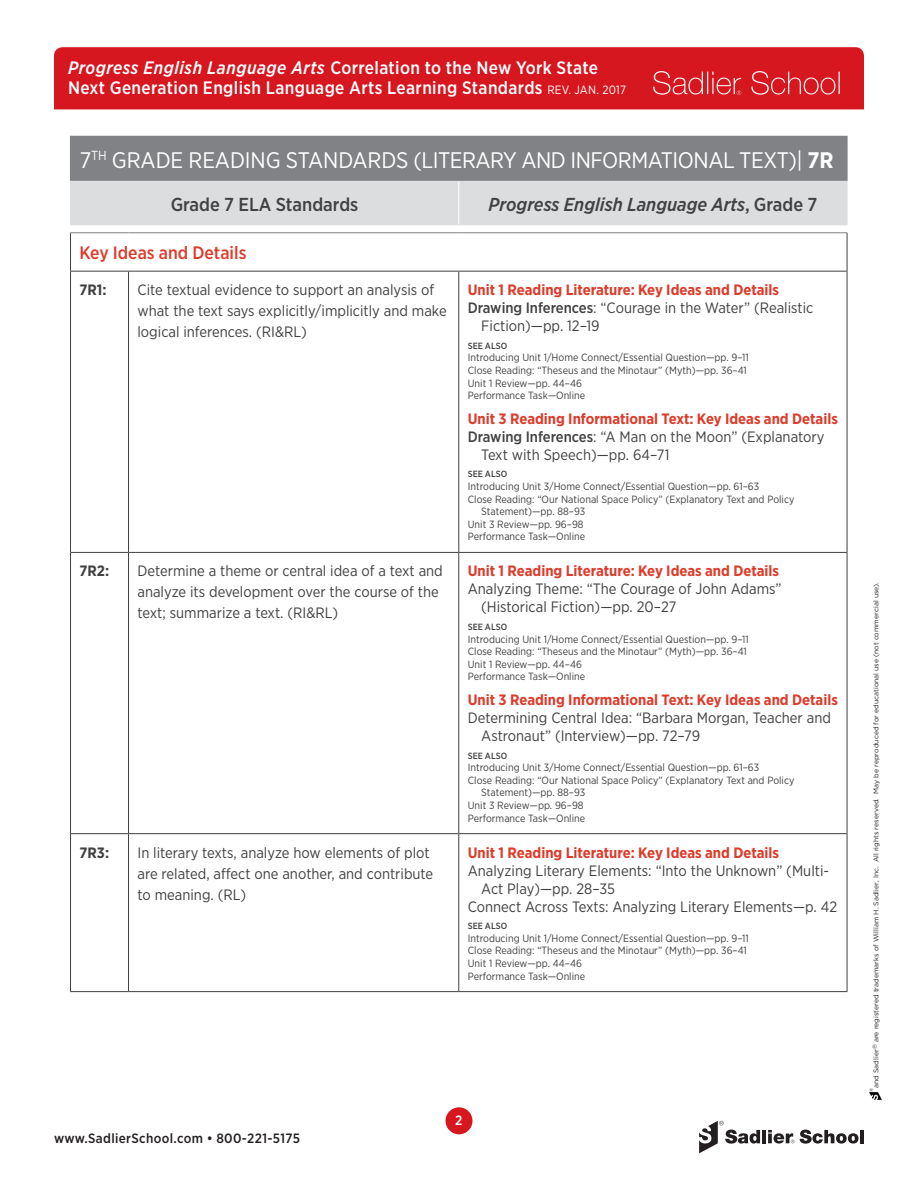
<style>
.page{position:relative;width:918px;height:1188px;background:#fff}
.page>*{position:absolute;margin:0;border:0;box-sizing:border-box;transform-origin:0 0}
.DOMAIN_PARAGRAPH{font:22.5px "Gotham Narrow";letter-spacing:-.02em;color:#fff}
.Table_header{font:italic 500 18.75px "Gotham Narrow";color:#414142}
.Table_header-2{font:500 18.75px "Gotham Narrow";color:#414142}
.t1{font:500 18px/19.8px "Gotham Narrow";letter-spacing:.02em;color:#fff}
.RED_CLUSTER{font:500 18px "Gotham Narrow";color:#dc3c2b}
.Citations{font:15px/21px "Gotham Narrow";color:#414142}
.Citation_Red_Head{font:700 15px "Gotham Narrow";color:#dc3c2b}
.Standard_Code{font:700 15px "Gotham Narrow";color:#414142}
.t2{font:500 13.5px "Gotham Narrow";letter-spacing:.025em;color:#231f20}
.t3{font:500 13.5px "Gotham Narrow";color:#fff}
.SEE_also_cites{font:10.5px/12.6px "Gotham Narrow";color:#414142}
.SEE_also{font:500 9px "Gotham Narrow";color:#414142}
.t4{font:6.9px "Gotham";color:#231f20}
.t5{font:4.8px "Gotham";color:#231f20}
.s1{font-style:italic}
.s2{font-weight:400;font-size:12px}
.s3{font-weight:700}
.s4{font-style:normal}
.s5{font-weight:500}
</style>
<div class="page">
<svg style="left:869px;top:1093px;width:13px;height:7px"></svg>
<svg style="left:699px;top:1121px;width:61px;height:32px"></svg>
<hr style="left:762px;top:1130px;width:4px;height:13px;background:#231f20">
<svg style="left:800px;top:1130px;width:59px;height:14px"></svg>
<hr style="left:860px;top:1130px;width:4px;height:13px;background:#231f20">
<svg style="left:768px;top:1130px;width:26px;height:14px"></svg>
<div style="left:446px;top:1107px;width:27px;height:27px;background:#d7171f;border-radius:50%"></div>
<div style="left:54px;top:47px;width:810px;height:62px;background:#d7171f"></div>
<svg style="left:653px;top:71px;width:88px;height:24px;background:#dd3f45"></svg>
<svg style="left:751px;top:71px;width:89px;height:24px;background:#dc3940"></svg>
<div style="left:71px;top:136px;width:776px;height:45px;background:#808285"></div>
<div style="left:71px;top:182px;width:776px;height:42px;background:#dcdddf"></div>
<hr style="left:846px;top:137px;width:2px;height:44px;background:#808285">
<hr style="left:70px;top:136px;width:59px;height:1px;background:#808285">
<hr style="left:70px;top:137px;width:1px;height:44px;background:#808285">
<hr style="left:459px;top:136px;width:389px;height:1px;background:#808285">
<hr style="left:70px;top:232px;width:59px;height:1px;background:#808285">
<hr style="left:129px;top:232px;width:330px;height:1px;background:#808285">
<hr style="left:459px;top:232px;width:388px;height:1px;background:#808285">
<hr style="left:70px;top:181px;width:59px;height:1px;background:#dcdddf">
<hr style="left:129px;top:181px;width:330px;height:1px;background:#dcdddf">
<hr style="left:459px;top:181px;width:389px;height:1px;background:#dcdddf">
<hr style="left:70px;top:182px;width:1px;height:42px;background:#dcdddf">
<hr style="left:847px;top:182px;width:1px;height:42px;background:#dcdddf">
<hr style="left:70px;top:224px;width:59px;height:1px;background:#dcdddf">
<hr style="left:129px;top:224px;width:330px;height:1px;background:#dcdddf">
<hr style="left:459px;top:224px;width:388px;height:1px;background:#dcdddf">
<hr style="left:458px;top:182px;width:1px;height:42px;background:#fff">
<hr style="left:70px;top:233px;width:1px;height:38px;background:#414142">
<hr style="left:847px;top:233px;width:1px;height:38px;background:#414142">
<hr style="left:70px;top:991px;width:59px;height:1px;background:#414142">
<hr style="left:70px;top:271px;width:59px;height:1px;background:#414142">
<hr style="left:70px;top:272px;width:1px;height:280px;background:#414142">
<hr style="left:71px;top:552px;width:58px;height:1px;background:#414142">
<hr style="left:70px;top:552px;width:1px;height:281px;background:#414142">
<hr style="left:70px;top:833px;width:58px;height:1px;background:#414142">
<hr style="left:70px;top:834px;width:1px;height:157px;background:#414142">
<hr style="left:128px;top:272px;width:1px;height:280px;background:#414142">
<hr style="left:128px;top:553px;width:1px;height:280px;background:#414142">
<hr style="left:128px;top:834px;width:1px;height:157px;background:#414142">
<hr style="left:129px;top:271px;width:330px;height:1px;background:#414142">
<hr style="left:458px;top:834px;width:1px;height:157px;background:#414142">
<hr style="left:847px;top:834px;width:1px;height:157px;background:#414142">
<hr style="left:129px;top:552px;width:329px;height:1px;background:#414142">
<hr style="left:128px;top:833px;width:331px;height:1px;background:#414142">
<hr style="left:129px;top:991px;width:330px;height:1px;background:#414142">
<hr style="left:459px;top:991px;width:388px;height:1px;background:#414142">
<hr style="left:459px;top:271px;width:388px;height:1px;background:#414142">
<hr style="left:458px;top:272px;width:1px;height:280px;background:#414142">
<hr style="left:847px;top:271px;width:1px;height:281px;background:#414142">
<hr style="left:458px;top:552px;width:389px;height:1px;background:#414142">
<hr style="left:458px;top:553px;width:1px;height:280px;background:#414142">
<hr style="left:847px;top:553px;width:1px;height:281px;background:#414142">
<hr style="left:459px;top:833px;width:388px;height:1px;background:#414142">
<h3 class="t1" style="left:68px;top:57px;width:560px"><span class="s1">Progress English Language Arts</span> Correlation to the New York State<br>Next Generation English Language Arts Learning Standards <span class="s2">REV. JAN. 2017</span></h3>
<p class="DOMAIN_PARAGRAPH" style="left:80px;top:146px;width:755px">7<sup>TH</sup> GRADE READING STANDARDS (LITERARY AND INFORMATIONAL TEXT)| <span class="s3">7R</span></p>
<p class="Table_header-2" style="left:171px;top:192px;width:189px">Grade 7 ELA Standards</p>
<p class="Table_header" style="left:489px;top:192px;width:330px">Progress English Language Arts<span class="s4">, Grade 7</span></p>
<p class="RED_CLUSTER" style="left:80px;top:241px;width:169px">Key Ideas and Details</p>
<p class="Standard_Code" style="left:80px;top:280px;width:29px">7R1:</p>
<p class="Citations" style="left:138px;top:279px;width:311px">Cite textual evidence to support an analysis of what the text says explicitly/implicitly and make logical inferences. (RI&amp;RL)</p>
<p class="Citation_Red_Head" style="left:468px;top:280px;width:313px">Unit 1 Reading Literature: Key Ideas and Details</p>
<p class="Citations" style="left:481px;top:299px;width:334px;line-height:18px;text-indent:-14px"><span class="s5">Drawing Inferences</span>: “Courage in the Water” (Realistic<br>Fiction)—pp. 12–19</p>
<p class="SEE_also" style="left:468px;top:340px;width:41px">SEE ALSO</p>
<p class="SEE_also_cites" style="left:468px;top:351px;width:283px">Introducing Unit 1/Home Connect/Essential Question—pp. 9–11</p>
<p class="SEE_also_cites" style="left:468px;top:364px;width:281px">Close Reading: “Theseus and the Minotaur” (Myth)—pp. 36–41</p>
<p class="SEE_also_cites" style="left:468px;top:376px;width:116px">Unit 1 Review—pp. 44–46</p>
<p class="SEE_also_cites" style="left:468px;top:389px;width:119px">Performance Task—Online</p>
<p class="Citation_Red_Head" style="left:468px;top:409px;width:372px">Unit 3 Reading Informational Text: Key Ideas and Details</p>
<p class="Citations" style="left:481px;top:427px;width:345px;line-height:18px;text-indent:-14px"><span class="s5">Drawing Inferences</span>: “A Man on the Moon” (Explanatory<br>Text with Speech)—pp. 64–71</p>
<p class="SEE_also" style="left:468px;top:469px;width:41px">SEE ALSO</p>
<p class="SEE_also_cites" style="left:468px;top:480px;width:293px">Introducing Unit 3/Home Connect/Essential Question—pp. 61–63</p>
<p class="SEE_also_cites" style="left:481px;top:492px;width:315px;text-indent:-14px">Close Reading: “Our National Space Policy” (Explanatory Text and Policy<br>Statement)—pp. 88–93</p>
<p class="SEE_also_cites" style="left:468px;top:518px;width:117px">Unit 3 Review—pp. 96–98</p>
<p class="SEE_also_cites" style="left:468px;top:530px;width:119px">Performance Task—Online</p>
<p class="Standard_Code" style="left:80px;top:562px;width:31px">7R2:</p>
<p class="Citations" style="left:138px;top:560px;width:307px">Determine a theme or central idea of a text and analyze its development over the course of the text; summarize a text. (RI&amp;RL)</p>
<p class="Citation_Red_Head" style="left:468px;top:562px;width:313px">Unit 1 Reading Literature: Key Ideas and Details</p>
<p class="Citations" style="left:481px;top:580px;width:302px;line-height:18px;text-indent:-14px">Analyzing Theme: “The Courage of John Adams” (Historical Fiction)—pp. 20–27</p>
<p class="SEE_also" style="left:468px;top:621px;width:41px">SEE ALSO</p>
<p class="SEE_also_cites" style="left:468px;top:632px;width:283px">Introducing Unit 1/Home Connect/Essential Question—pp. 9–11</p>
<p class="SEE_also_cites" style="left:468px;top:645px;width:281px">Close Reading: “Theseus and the Minotaur” (Myth)—pp. 36–41</p>
<p class="SEE_also_cites" style="left:468px;top:658px;width:116px">Unit 1 Review—pp. 44–46</p>
<p class="SEE_also_cites" style="left:468px;top:670px;width:119px">Performance Task—Online</p>
<p class="Citation_Red_Head" style="left:468px;top:690px;width:372px">Unit 3 Reading Informational Text: Key Ideas and Details</p>
<p class="Citations" style="left:481px;top:709px;width:351px;line-height:18px;text-indent:-14px">Determining Central Idea: “Barbara Morgan, Teacher and<br>Astronaut” (Interview)—pp. 72–79</p>
<p class="SEE_also" style="left:468px;top:750px;width:41px">SEE ALSO</p>
<p class="SEE_also_cites" style="left:468px;top:761px;width:293px">Introducing Unit 3/Home Connect/Essential Question—pp. 61–63</p>
<p class="SEE_also_cites" style="left:481px;top:774px;width:315px;text-indent:-14px">Close Reading: “Our National Space Policy” (Explanatory Text and Policy<br>Statement)—pp. 88–93</p>
<p class="SEE_also_cites" style="left:468px;top:799px;width:117px">Unit 3 Review—pp. 96–98</p>
<p class="SEE_also_cites" style="left:468px;top:811px;width:119px">Performance Task—Online</p>
<p class="Standard_Code" style="left:80px;top:843px;width:31px">7R3:</p>
<p class="Citations" style="left:138px;top:842px;width:297px">In literary texts, analyze how elements of plot are related, affect one another, and contribute to meaning. (RL)</p>
<p class="Citation_Red_Head" style="left:468px;top:843px;width:313px">Unit 1 Reading Literature: Key Ideas and Details</p>
<p class="Citations" style="left:481px;top:861px;width:349px;line-height:18px;text-indent:-14px">Analyzing Literary Elements: “Into the Unknown” (Multi-<br>Act Play)—pp. 28–35</p>
<p class="Citations" style="left:468px;top:896px;width:371px">Connect Across Texts: Analyzing Literary Elements—p. 42</p>
<p class="SEE_also" style="left:468px;top:920px;width:41px">SEE ALSO</p>
<p class="SEE_also_cites" style="left:468px;top:932px;width:283px">Introducing Unit 1/Home Connect/Essential Question—pp. 9–11</p>
<p class="SEE_also_cites" style="left:468px;top:944px;width:281px">Close Reading: “Theseus and the Minotaur” (Myth)—pp. 36–41</p>
<p class="SEE_also_cites" style="left:468px;top:957px;width:116px">Unit 1 Review—pp. 44–46</p>
<p class="SEE_also_cites" style="left:468px;top:969px;width:119px">Performance Task—Online</p>
<p class="t2" style="left:54px;top:1129px;width:248px">www.SadlierSchool.com • 800-221-5175</p>
<p class="t3" style="left:455px;top:1112px;width:9px">2</p>
<p class="t4" style="left:872px;top:1088px;width:507px;rotate:-90deg">and Sadlier<sup>®</sup> are registered trademarks of William H. Sadlier, Inc. All rights reserved. May be reproduced for educational use (not commercial use).</p>
<p class="t5" style="left:868px;top:1092px;width:6px;rotate:-90deg">®</p>
</div>
